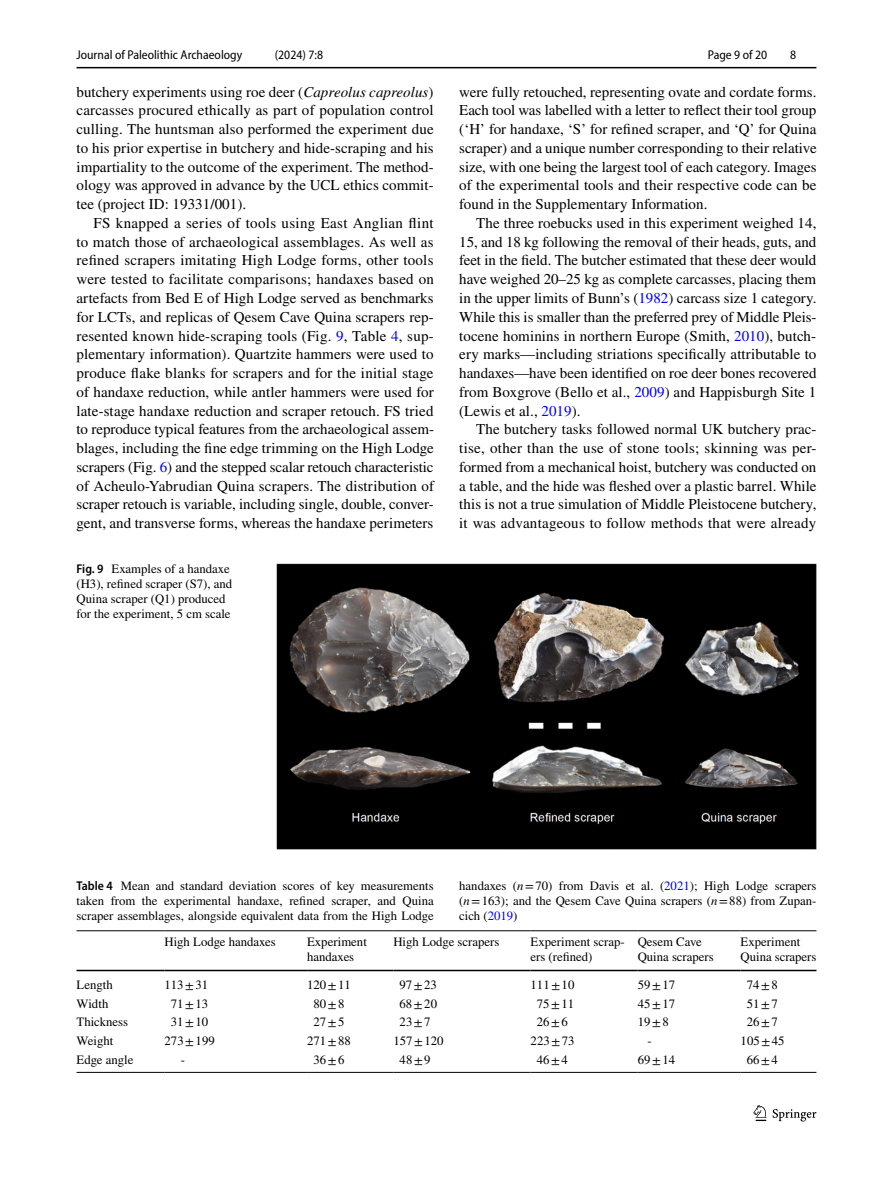
<style>
.page{position:relative;width:893px;height:1187px;background:#fff}
.page>*{position:absolute;margin:0;border:0;box-sizing:border-box;transform-origin:0 0}
.t1{font:15px/18.8px "STIX";letter-spacing:.005em;color:#000;text-align:justify}
.t2{font:12.75px/15px "STIX";color:#000}
.t3{font:semi-condensed 12.75px "Myriad Pro";color:#000}
.s1{font-style:italic}
.s2{color:#00f}
.s3{font-family:"Myriad Pro";font-weight:600;font-stretch:semi-condensed}
</style>
<div class="page">
<hr style="left:77px;top:67px;width:739px;height:1px;background:#000">
<svg style="left:753px;top:1105px;width:13px;height:15px"></svg>
<svg style="left:773px;top:1109px;width:43px;height:12px"></svg>
<img style="left:276px;top:563px;width:540px;height:286px">
<hr style="left:77px;top:930px;width:88px;height:1px;background:#000">
<hr style="left:77px;top:969px;width:88px;height:2px;background:#000">
<hr style="left:165px;top:930px;width:142px;height:1px;background:#000">
<hr style="left:165px;top:969px;width:142px;height:2px;background:#000">
<hr style="left:307px;top:930px;width:86px;height:1px;background:#000">
<hr style="left:307px;top:969px;width:86px;height:2px;background:#000">
<hr style="left:393px;top:930px;width:138px;height:1px;background:#000">
<hr style="left:393px;top:969px;width:138px;height:2px;background:#000">
<hr style="left:531px;top:930px;width:107px;height:1px;background:#000">
<hr style="left:531px;top:969px;width:107px;height:2px;background:#000">
<hr style="left:638px;top:930px;width:102px;height:1px;background:#000">
<hr style="left:638px;top:969px;width:102px;height:2px;background:#000">
<hr style="left:740px;top:930px;width:76px;height:1px;background:#000">
<hr style="left:740px;top:969px;width:76px;height:2px;background:#000">
<hr style="left:77px;top:1071px;width:88px;height:1px;background:#000">
<hr style="left:165px;top:1071px;width:142px;height:1px;background:#000">
<hr style="left:307px;top:1071px;width:86px;height:1px;background:#000">
<hr style="left:393px;top:1071px;width:138px;height:1px;background:#000">
<hr style="left:531px;top:1071px;width:107px;height:1px;background:#000">
<hr style="left:638px;top:1071px;width:102px;height:1px;background:#000">
<hr style="left:740px;top:1071px;width:76px;height:1px;background:#000">
<p class="t3" style="left:77px;top:48px;width:167px">Journal of Paleolithic Archaeology</p>
<p class="t3" style="left:275px;top:48px;width:50px">(2024) 7:8</p>
<p class="t3" style="left:708px;top:48px;width:61px">Page 9 of 20</p>
<p class="t3" style="left:790px;top:48px;width:8px">8</p>
<p class="t1" style="left:77px;top:83px;width:359px">butchery experiments using roe deer (<span class="s1">Capreolus capreolus</span>) carcasses procured ethically as part of population control culling. The huntsman also performed the experiment due to his prior expertise in butchery and hide-scraping and his impartiality to the outcome of the experiment. The method&shy;ology was approved in advance by the UCL ethics commit&shy;tee (project ID: 19331/001).</p>
<p class="t1" style="left:77px;top:214px;width:359px;text-indent:17px">FS knapped a series of tools using East Anglian flint to match those of archaeological assemblages. As well as refined scrapers imitating High Lodge forms, other tools were tested to facilitate comparisons; handaxes based on artefacts from Bed E of High Lodge served as benchmarks for LCTs, and replicas of Qesem Cave Quina scrapers rep&shy;resented known hide-scraping tools (Fig. <span class="s2">9</span>, Table <span class="s2">4</span>, sup&shy;plementary information). Quartzite hammers were used to produce flake blanks for scrapers and for the initial stage of handaxe reduction, while antler hammers were used for late-stage handaxe reduction and scraper retouch. FS tried to reproduce typical features from the archaeological assem&shy;blages, including the fine edge trimming on the High Lodge scrapers (Fig. <span class="s2">6</span>) and the stepped scalar retouch characteristic of Acheulo-Yabrudian Quina scrapers. The distribution of scraper retouch is variable, including single, double, conver&shy;gent, and transverse forms, whereas the handaxe perimeters</p>
<p class="t1" style="left:459px;top:83px;width:359px">were fully retouched, representing ovate and cordate forms.<br>Each tool was labelled with a letter to reflect their tool group (‘H’ for handaxe, ‘S’ for refined scraper, and ‘Q’ for Quina scraper) and a unique number corresponding to their relative size, with one being the largest tool of each category. Images of the experimental tools and their respective code can be found in the Supplementary Information.</p>
<p class="t1" style="left:459px;top:214px;width:359px;text-indent:17px">The three roebucks used in this experiment weighed 14, 15, and 18 kg following the removal of their heads, guts, and feet in the field. The butcher estimated that these deer would have weighed 20–25 kg as complete carcasses, placing them in the upper limits of Bunn’s (<span class="s2">1982</span>) carcass size 1 category.<br>While this is smaller than the preferred prey of Middle Pleis&shy;tocene hominins in northern Europe (Smith, <span class="s2">2010</span>), butch&shy;ery marks—including striations specifically attributable to handaxes—have been identified on roe deer bones recovered from Boxgrove (Bello et al., <span class="s2">2009</span>) and Happisburgh Site 1 (Lewis et al., <span class="s2">2019</span>).</p>
<p class="t1" style="left:459px;top:421px;width:359px;text-indent:17px">The butchery tasks followed normal UK butchery prac&shy;tise, other than the use of stone tools; skinning was per&shy;formed from a mechanical hoist, butchery was conducted on a table, and the hide was fleshed over a plastic barrel. While this is not a true simulation of Middle Pleistocene butchery, it was advantageous to follow methods that were already</p>
<p class="t2" style="left:77px;top:562px;width:157px"><span class="s3">Fig. 9</span> Examples of a handaxe (H3), refined scraper (S7), and<br>Quina scraper (Q1) produced for the experiment, 5 cm scale</p>
<p class="t2" style="left:77px;top:879px;width:359px;text-align:justify"><span class="s3">Table 4</span> Mean and standard deviation scores of key measurements taken from the experimental handaxe, refined scraper, and Quina scraper assemblages, alongside equivalent data from the High Lodge</p>
<p class="t2" style="left:459px;top:879px;width:359px;text-align:justify">handaxes (<span class="s1">n</span>=70) from Davis et al. (<span class="s2">2021</span>); High Lodge scrapers (<span class="s1">n</span>=163); and the Qesem Cave Quina scrapers (<span class="s1">n</span>=88) from Zupan&shy;cich (<span class="s2">2019</span>)</p>
<p class="t2" style="left:165px;top:934px;width:113px">High Lodge handaxes</p>
<p class="t2" style="left:307px;top:934px;width:61px">Experiment handaxes</p>
<p class="t2" style="left:393px;top:934px;width:108px">High Lodge scrapers</p>
<p class="t2" style="left:531px;top:934px;width:96px">Experiment scrap&shy;ers (refined)</p>
<p class="t2" style="left:638px;top:934px;width:78px">Qesem Cave<br>Quina scrapers</p>
<p class="t2" style="left:741px;top:934px;width:77px">Experiment<br>Quina scrapers</p>
<p class="t2" style="left:77px;top:977px;width:38px">Length</p>
<p class="t2" style="left:165px;top:977px;width:45px">113±31</p>
<p class="t2" style="left:307px;top:977px;width:45px">120±11</p>
<p class="t2" style="left:400px;top:977px;width:39px">97±23</p>
<p class="t2" style="left:531px;top:977px;width:45px">111±10</p>
<p class="t2" style="left:638px;top:977px;width:39px">59±17</p>
<p class="t2" style="left:747px;top:977px;width:33px">74±8</p>
<p class="t2" style="left:77px;top:996px;width:33px">Width</p>
<p class="t2" style="left:171px;top:996px;width:39px">71±13</p>
<p class="t2" style="left:313px;top:996px;width:33px">80±8</p>
<p class="t2" style="left:400px;top:996px;width:39px">68±20</p>
<p class="t2" style="left:537px;top:996px;width:39px">75±11</p>
<p class="t2" style="left:638px;top:996px;width:39px">45±17</p>
<p class="t2" style="left:747px;top:996px;width:33px">51±7</p>
<p class="t2" style="left:77px;top:1015px;width:53px">Thickness</p>
<p class="t2" style="left:171px;top:1015px;width:39px">31±10</p>
<p class="t2" style="left:313px;top:1015px;width:33px">27±5</p>
<p class="t2" style="left:400px;top:1015px;width:33px">23±7</p>
<p class="t2" style="left:537px;top:1015px;width:33px">26±6</p>
<p class="t2" style="left:638px;top:1015px;width:33px">19±8</p>
<p class="t2" style="left:747px;top:1015px;width:33px">26±7</p>
<p class="t2" style="left:77px;top:1033px;width:38px">Weight</p>
<p class="t2" style="left:165px;top:1033px;width:52px">273±199</p>
<p class="t2" style="left:307px;top:1033px;width:45px">271±88</p>
<p class="t2" style="left:393px;top:1033px;width:52px">157±120</p>
<p class="t2" style="left:531px;top:1033px;width:45px">223±73</p>
<p class="t2" style="left:648px;top:1033px;width:6px">-</p>
<p class="t2" style="left:741px;top:1033px;width:45px">105±45</p>
<p class="t2" style="left:77px;top:1052px;width:58px">Edge angle</p>
<p class="t2" style="left:181px;top:1052px;width:6px">-</p>
<p class="t2" style="left:313px;top:1052px;width:33px">36±6</p>
<p class="t2" style="left:400px;top:1052px;width:33px">48±9</p>
<p class="t2" style="left:537px;top:1052px;width:33px">46±4</p>
<p class="t2" style="left:638px;top:1052px;width:39px">69±14</p>
<p class="t2" style="left:747px;top:1052px;width:33px">66±4</p>
</div>
